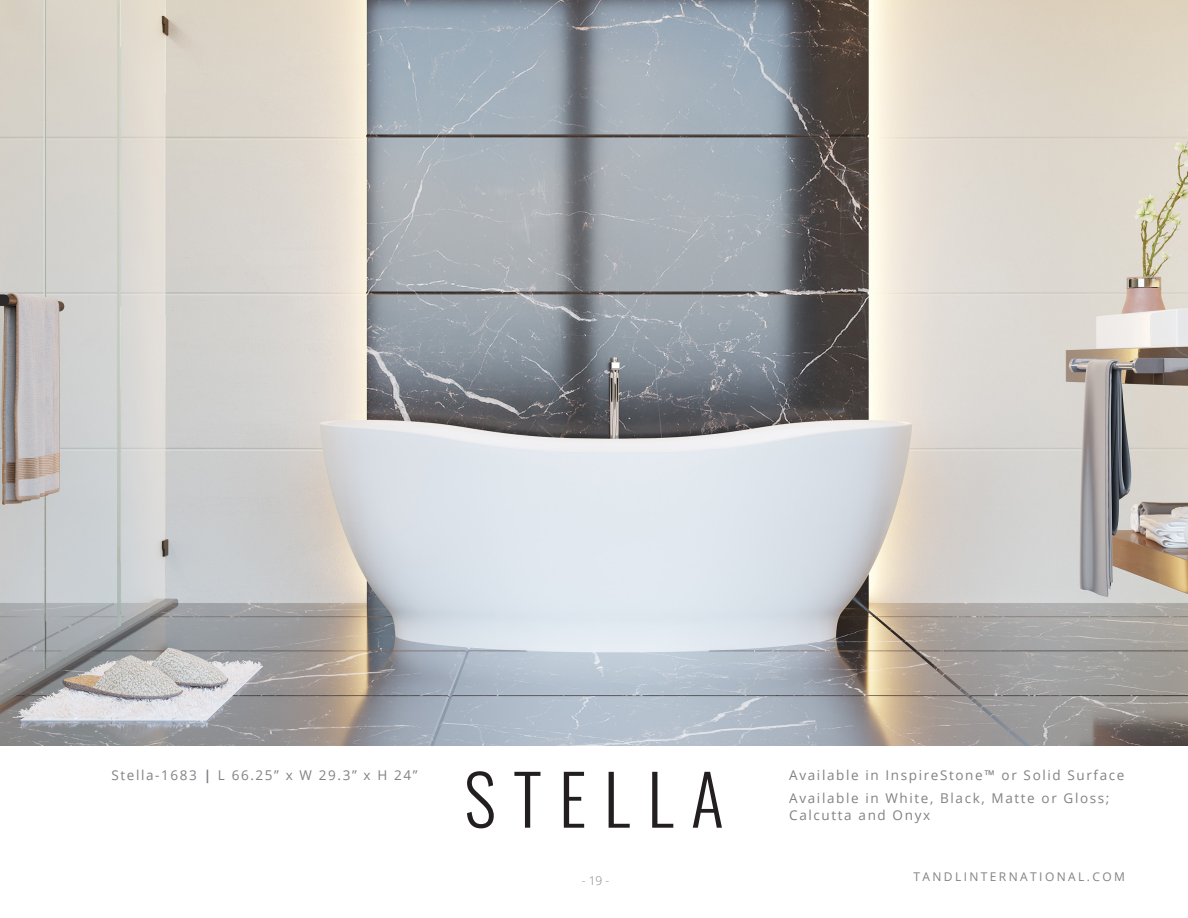
<style>
.page{position:relative;width:1188px;height:918px;background:#fff}
.page>*{position:absolute;margin:0;border:0;box-sizing:border-box;transform-origin:0 0}
.t1{font:300 69px "Oswald";letter-spacing:.25em;color:#231f20}
.t2{font:13.5px/23px "Open Sans";letter-spacing:.12em;color:#808285}
.t3{font:12px "Open Sans";letter-spacing:.2em;color:#808285}
.t4{font:300 12px "Open Sans";color:#808285}
.s1{font-weight:700}
</style>
<div class="page">
<img style="left:0;top:0;width:1188px;height:746px">
<p class="t2" style="left:111px;top:764px;width:307px">Stella-1683 <span class="s1">|</span> L 66.25” x W 29.3” x H 24”</p>
<p class="t2" style="left:789px;top:764px;width:337px">Available in InspireStone™ or Solid Surface<br>Available in White, Black, Matte or Gloss;</p>
<p class="t2" style="left:789px;top:803px;width:142px">Calcutta and Onyx</p>
<h1 class="t1" style="left:464px;top:738px;width:261px">STELLA</h1>
<p class="t4" style="left:582px;top:873px;width:29px">- 19 -</p>
<p class="t3" style="left:913px;top:868px;width:213px">TANDLINTERNATIONAL.COM</p>
</div>
